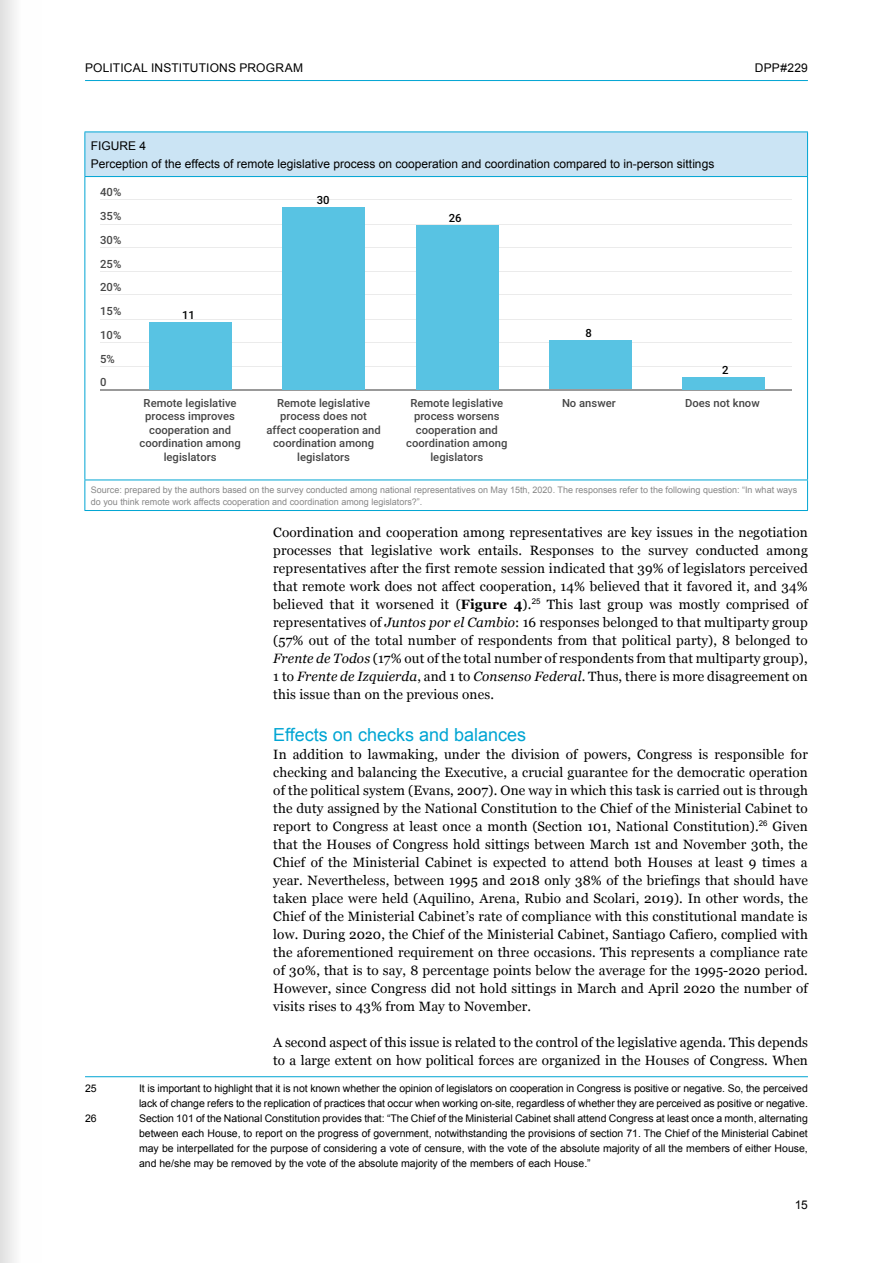
<style>
.page{position:relative;width:893px;height:1263px;background:#fff}
.page>*{position:absolute;margin:0;border:0;box-sizing:border-box;transform-origin:0 0}
.t1{font:18px "Arial";color:#00a5d3}
.t2{font:13.5px/18px "Georgia";color:#000;text-align:justify}
.t3{font:12px/18px "Arial";color:#000}
.t4{font:500 11.25px/13.5px "Roboto";color:#464646;text-align:center}
.t5{font:500 11.25px "Roboto";color:#010202}
.t6{font:10.5px/15px "Arial";letter-spacing:-.01em;color:#000}
.t7{font:9px/12px "Arial";color:#878787}
.s1{font-weight:700}
.s2{font-style:italic}
</style>
<div class="page">
<hr style="left:85px;top:80px;width:723px;height:1px;background:#00a5d3">
<hr style="left:100px;top:200px;width:692px;height:1px;background:#ebebeb">
<hr style="left:100px;top:224px;width:692px;height:1px;background:#ebebeb">
<hr style="left:100px;top:247px;width:692px;height:1px;background:#ebebeb">
<hr style="left:100px;top:271px;width:692px;height:1px;background:#ebebeb">
<hr style="left:100px;top:294px;width:692px;height:1px;background:#ebebeb">
<hr style="left:100px;top:319px;width:692px;height:1px;background:#ebebeb">
<hr style="left:100px;top:342px;width:692px;height:1px;background:#ebebeb">
<hr style="left:100px;top:366px;width:692px;height:1px;background:#ebebeb">
<hr style="left:100px;top:389px;width:692px;height:2px;background:#999">
<div style="left:149px;top:322px;width:82px;height:67px;background:#58c3e3"></div>
<div style="left:283px;top:207px;width:82px;height:182px;background:#58c3e3"></div>
<div style="left:416px;top:225px;width:82px;height:164px;background:#58c3e3"></div>
<div style="left:549px;top:340px;width:82px;height:49px;background:#58c3e3"></div>
<div style="left:683px;top:377px;width:82px;height:12px;background:#58c3e3"></div>
<hr style="left:85px;top:1076px;width:723px;height:1px;background:#00a5d3">
<div style="left:1px;top:0;width:41px;height:1263px;background:linear-gradient(to right,#e8e8e8,#fff)"></div>
<div style="left:85px;top:132px;width:722px;height:45px;background:#cbe4f4"></div>
<hr style="left:84px;top:132px;width:724px;height:1px;background:#00a5d3">
<hr style="left:84px;top:132px;width:1px;height:44px;background:#00a5d3">
<hr style="left:807px;top:132px;width:1px;height:44px;background:#00a5d3">
<hr style="left:84px;top:176px;width:724px;height:1px;background:#00a5d3">
<hr style="left:84px;top:177px;width:1px;height:303px;background:#00a5d3">
<hr style="left:807px;top:177px;width:1px;height:303px;background:#00a5d3">
<hr style="left:84px;top:480px;width:724px;height:1px;background:#00a5d3">
<hr style="left:84px;top:480px;width:1px;height:30px;background:#00a5d3">
<hr style="left:807px;top:480px;width:1px;height:30px;background:#00a5d3">
<hr style="left:84px;top:510px;width:724px;height:1px;background:#00a5d3">
<p class="t3" style="left:85px;top:58px;width:220px">POLITICAL INSTITUTIONS PROGRAM</p>
<p class="t3" style="left:755px;top:58px;width:55px">DPP#229</p>
<p class="t3" style="left:91px;top:136px;width:625px">FIGURE 4<br>Perception of the effects of remote legislative process on cooperation and coordination compared to in-person sittings</p>
<p class="t4" style="left:100px;top:180px;width:23px;line-height:23.7px;text-align:left">40%<br>35%<br>30%<br>25%<br>20%<br>15%<br>10%<br>5%<br>0</p>
<p class="t5" style="left:182px;top:307px;width:14px">11</p>
<p class="t5" style="left:317px;top:192px;width:14px">30</p>
<p class="t5" style="left:449px;top:210px;width:14px">26</p>
<p class="t5" style="left:585px;top:325px;width:8px">8</p>
<p class="t5" style="left:722px;top:362px;width:8px">2</p>
<p class="t4" style="left:140px;top:396px;width:103px">Remote legislative process improves cooperation and coordination among legislators</p>
<p class="t4" style="left:266px;top:396px;width:116px">Remote legislative process does not affect cooperation and coordination among legislators</p>
<p class="t4" style="left:406px;top:396px;width:103px">Remote legislative process worsens cooperation and coordination among legislators</p>
<p class="t4" style="left:562px;top:396px;width:55px">No answer</p>
<p class="t4" style="left:685px;top:396px;width:76px">Does not know</p>
<p class="t7" style="left:91px;top:483px;width:708px">Source: prepared by the authors based on the survey conducted among national representatives on May 15th, 2020. The responses refer to the following question: “In what ways do you think remote work affects cooperation and coordination among legislators?”.</p>
<p class="t2" style="left:273px;top:523px;width:536px">Coordination and cooperation among representatives are key issues in the negotiation processes that legislative work entails. Responses to the survey conducted among representatives after the first remote session indicated that 39% of legislators perceived that remote work does not affect cooperation, 14% believed that it favored it, and 34% believed that it worsened it (<span class="s1">Figure 4</span>).<sup>25</sup> This last group was mostly comprised of representatives of <span class="s2">Juntos por el Cambio</span>: 16 responses belonged to that multiparty group (57% out of the total number of respondents from that political party), 8 belonged to <span class="s2">Frente de Todos</span> (17% out of the total number of respondents from that multiparty group), 1 to <span class="s2">Frente de Izquierda</span>, and 1 to <span class="s2">Consenso Federal</span>. Thus, there is more disagreement on this issue than on the previous ones.</p>
<h1 class="t1" style="left:273px;top:722px;width:254px">Effects on checks and balances</h1>
<p class="t2" style="left:273px;top:745px;width:536px">In addition to lawmaking, under the division of powers, Congress is responsible for checking and balancing the Executive, a crucial guarantee for the democratic operation of the political system (Evans, 2007). One way in which this task is carried out is through the duty assigned by the National Constitution to the Chief of the Ministerial Cabinet to report to Congress at least once a month (Section 101, National Constitution).<sup>26</sup> Given that the Houses of Congress hold sittings between March 1st and November 30th, the Chief of the Ministerial Cabinet is expected to attend both Houses at least 9 times a year. Nevertheless, between 1995 and 2018 only 38% of the briefings that should have taken place were held (Aquilino, Arena, Rubio and Scolari, 2019). In other words, the Chief of the Ministerial Cabinet’s rate of compliance with this constitutional mandate is low. During 2020, the Chief of the Ministerial Cabinet, Santiago Cafiero, complied with the aforementioned requirement on three occasions. This represents a compliance rate of 30%, that is to say, 8 percentage points below the average for the 1995-2020 period.<br>However, since Congress did not hold sittings in March and April 2020 the number of visits rises to 43% from May to November.</p>
<p class="t2" style="left:273px;top:1033px;width:536px">A second aspect of this issue is related to the control of the legislative agenda. This depends to a large extent on how political forces are organized in the Houses of Congress. When</p>
<p class="t6" style="left:85px;top:1081px;width:13px">25</p>
<p class="t6" style="left:139px;top:1081px;width:670px">It is important to highlight that it is not known whether the opinion of legislators on cooperation in Congress is positive or negative. So, the perceived lack of change refers to the replication of practices that occur when working on-site, regardless of whether they are perceived as positive or negative.</p>
<p class="t6" style="left:85px;top:1111px;width:13px">26</p>
<p class="t6" style="left:139px;top:1111px;width:670px;text-align:justify">Section 101 of the National Constitution provides that: “The Chief of the Ministerial Cabinet shall attend Congress at least once a month, alternating between each House, to report on the progress of government, notwithstanding the provisions of section 71. The Chief of the Ministerial Cabinet may be interpellated for the purpose of considering a vote of censure, with the vote of the absolute majority of all the members of either House, and he/she may be removed by the vote of the absolute majority of the members of each House.”</p>
<p class="t3" style="left:795px;top:1196px;width:15px">15</p>
</div>
